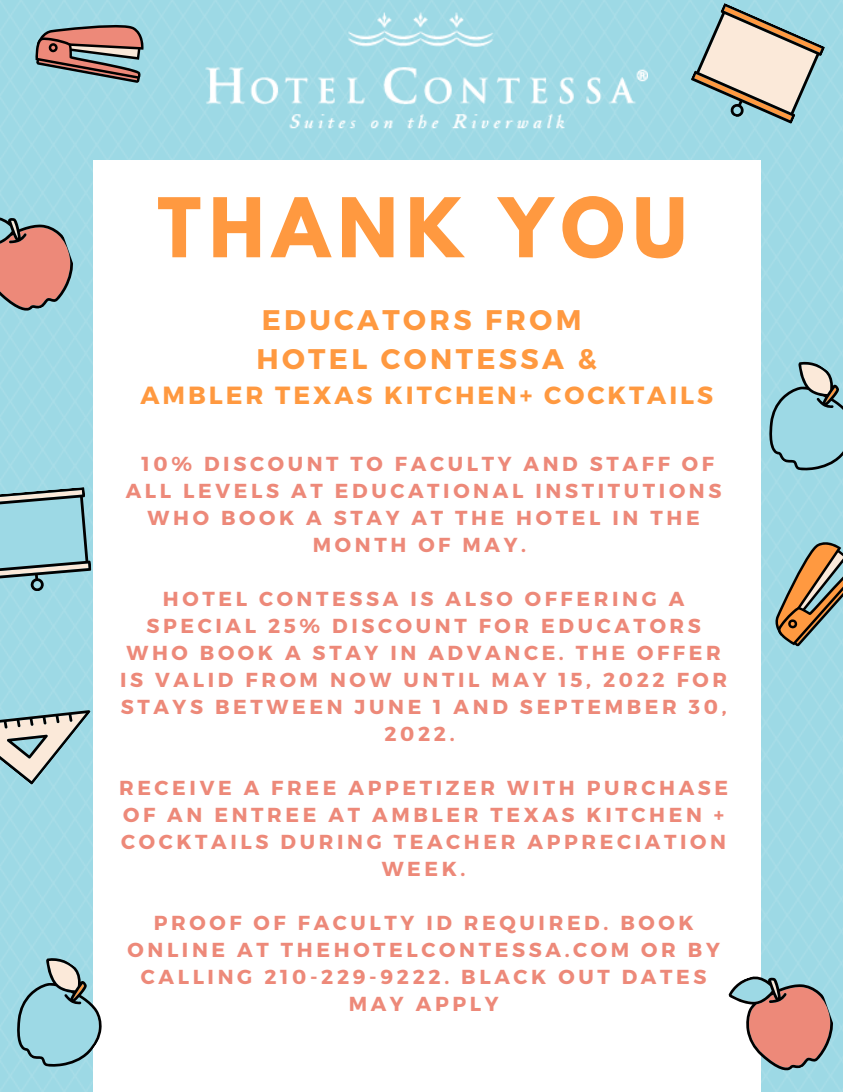
<style>
.page{position:relative;width:843px;height:1092px;background:#fff}
.page>*{position:absolute;margin:0;border:0;box-sizing:border-box;transform-origin:0 0}
.t1{font:700 72.8px "League Spartan";letter-spacing:.11em;color:#ff9940}
.t2{font:700 28.35px "Montserrat";letter-spacing:.12em;color:#ff9940}
.t3{font:700 24.85px "Montserrat";letter-spacing:.12em;color:#ff9940}
.t4{font:700 20.3px/26.9px "Montserrat";letter-spacing:.18em;color:#ed8979;text-align:center}
</style>
<div class="page">
<svg style="left:684px;top:3px;width:141px;height:135px;background:#b3c8c5"></svg>
<svg style="left:0;top:487px;width:93px;height:109px;background:#90bfc7"></svg>
<svg style="left:0;top:196px;width:83px;height:127px;background:#b5a9a8"></svg>
<svg style="left:761px;top:355px;width:82px;height:132px;background:#96c8d1"></svg>
<svg style="left:728px;top:956px;width:115px;height:126px"></svg>
<svg style="left:0;top:951px;width:102px;height:133px;background:#9ccbd4"></svg>
<svg style="left:761px;top:534px;width:82px;height:115px;background:#a1ac9e"></svg>
<svg style="left:0;top:652px;width:91px;height:133px;background:#a5ccd1"></svg>
<svg style="left:33px;top:11px;width:114px;height:72px;background:#999"></svg>
<img style="left:205px;top:11px;width:442px;height:120px">
<p class="t1" style="left:157px;top:192px;width:531px">THANK YOU</p>
<p class="t2" style="left:262px;top:301px;width:321px">EDUCATORS FROM</p>
<p class="t2" style="left:256px;top:341px;width:342px">HOTEL CONTESSA &amp;</p>
<p class="t3" style="left:140px;top:379px;width:574px">AMBLER TEXAS KITCHEN+ COCKTAILS</p>
<p class="t4" style="left:126px;top:449px;width:597px">10% DISCOUNT TO FACULTY AND STAFF OF<br>ALL LEVELS AT EDUCATIONAL INSTITUTIONS<br>WHO BOOK A STAY AT THE HOTEL IN THE<br>MONTH OF MAY.</p>
<p class="t4" style="left:120px;top:584px;width:608px">HOTEL CONTESSA IS ALSO OFFERING A<br>SPECIAL 25% DISCOUNT FOR EDUCATORS<br>WHO BOOK A STAY IN ADVANCE. THE OFFER<br>IS VALID FROM NOW UNTIL MAY 15, 2022 FOR<br>STAYS BETWEEN JUNE 1 AND SEPTEMBER 30,<br>2022.</p>
<p class="t4" style="left:119px;top:773px;width:611px">RECEIVE A FREE APPETIZER WITH PURCHASE<br>OF AN ENTREE AT AMBLER TEXAS KITCHEN +<br>COCKTAILS DURING TEACHER APPRECIATION<br>WEEK.</p>
<p class="t4" style="left:127px;top:908px;width:594px">PROOF OF FACULTY ID REQUIRED. BOOK<br>ONLINE AT THEHOTELCONTESSA.COM OR BY<br>CALLING 210-229-9222. BLACK OUT DATES<br>MAY APPLY</p>
</div>
